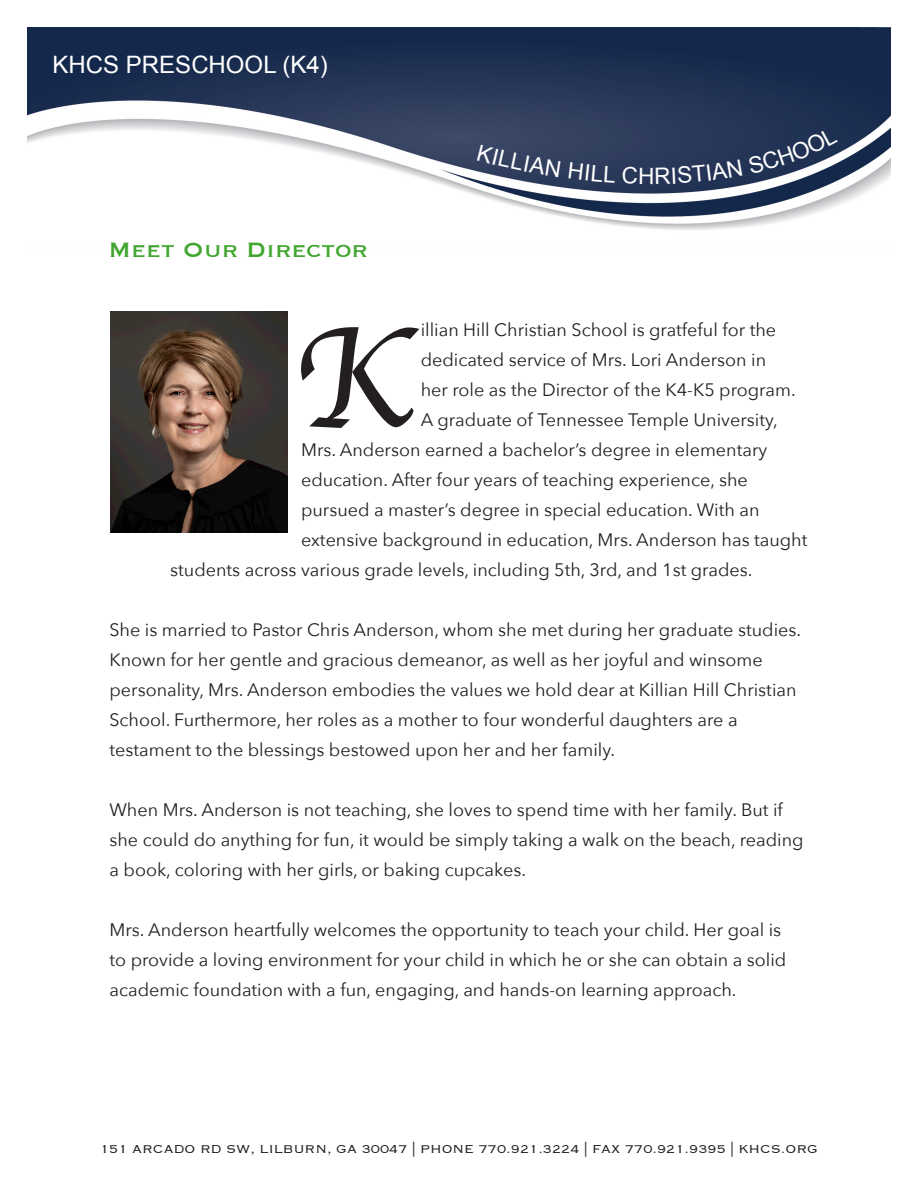
<style>
.page{position:relative;width:918px;height:1188px;background:#fff}
.page>*{position:absolute;margin:0;border:0;box-sizing:border-box;transform-origin:0 0}
.t1{font:151.05px "Apple Chancery";color:#231f20}
.t2{font:27px "Copperplate";color:#41a630}
.t3{font:24px "Arial";color:#fff}
.t4{font:18px/30px "Avenir Next";color:#231f20}
.t5{font:300 15px "Copperplate";color:#231f20}
</style>
<div class="page">
<img style="left:27px;top:27px;width:864px;height:203px">
<img style="left:110px;top:311px;width:178px;height:222px">
<div style="left:477px;top:145px;width:84px;height:32px;background:#344161"></div>
<svg style="left:569px;top:163px;width:47px;height:20px"></svg>
<div style="left:623px;top:160px;width:119px;height:24px;background:#273558"></div>
<svg style="left:748px;top:127px;width:90px;height:47px;background:#324261"></svg>
<p class="t3" style="left:53px;top:49px;width:277px">KHCS PRESCHOOL (K4)</p>
<p class="t2" style="left:109px;top:232px;width:261px">Meet Our Director</p>
<p class="t1" style="left:292px;top:257px;width:122px">K</p>
<p class="t4" style="left:421px;top:314px;width:357px">illian Hill Christian School is gratfeful for the</p>
<p class="t4" style="left:421px;top:344px;width:347px">dedicated service of Mrs. Lori Anderson in</p>
<p class="t4" style="left:421px;top:374px;width:377px">her role as the Director of the K4-K5 program.</p>
<p class="t4" style="left:421px;top:404px;width:359px">A graduate of Tennessee Temple University,</p>
<p class="t4" style="left:301px;top:434px;width:468px">Mrs. Anderson earned a bachelor’s degree in elementary</p>
<p class="t4" style="left:301px;top:464px;width:448px">education. After four years of teaching experience, she</p>
<p class="t4" style="left:301px;top:494px;width:460px">pursued a master’s degree in special education. With an</p>
<p class="t4" style="left:301px;top:524px;width:508px">extensive background in education, Mrs. Anderson has taught</p>
<p class="t4" style="left:170px;top:554px;width:584px">students across various grade levels, including 5th, 3rd, and 1st grades.</p>
<p class="t4" style="left:110px;top:614px;width:693px">She is married to Pastor Chris Anderson, whom she met during her graduate studies.<br>Known for her gentle and gracious demeanor, as well as her joyful and winsome personality, Mrs. Anderson embodies the values we hold dear at Killian Hill Christian School. Furthermore, her roles as a mother to four wonderful daughters are a testament to the blessings bestowed upon her and her family.</p>
<p class="t4" style="left:110px;top:794px;width:696px">When Mrs. Anderson is not teaching, she loves to spend time with her family. But if she could do anything for fun, it would be simply taking a walk on the beach, reading a book, coloring with her girls, or baking cupcakes.</p>
<p class="t4" style="left:110px;top:914px;width:678px">Mrs. Anderson heartfully welcomes the opportunity to teach your child. Her goal is to provide a loving environment for your child in which he or she can obtain a solid academic foundation with a fun, engaging, and hands-on learning approach.</p>
<p class="t5" style="left:100px;top:1139px;width:719px">151 ARCADO RD SW, LILBURN, GA 30047 | PHONE 770.921.3224 | FAX 770.921.9395 | KHCS.ORG</p>
</div>
